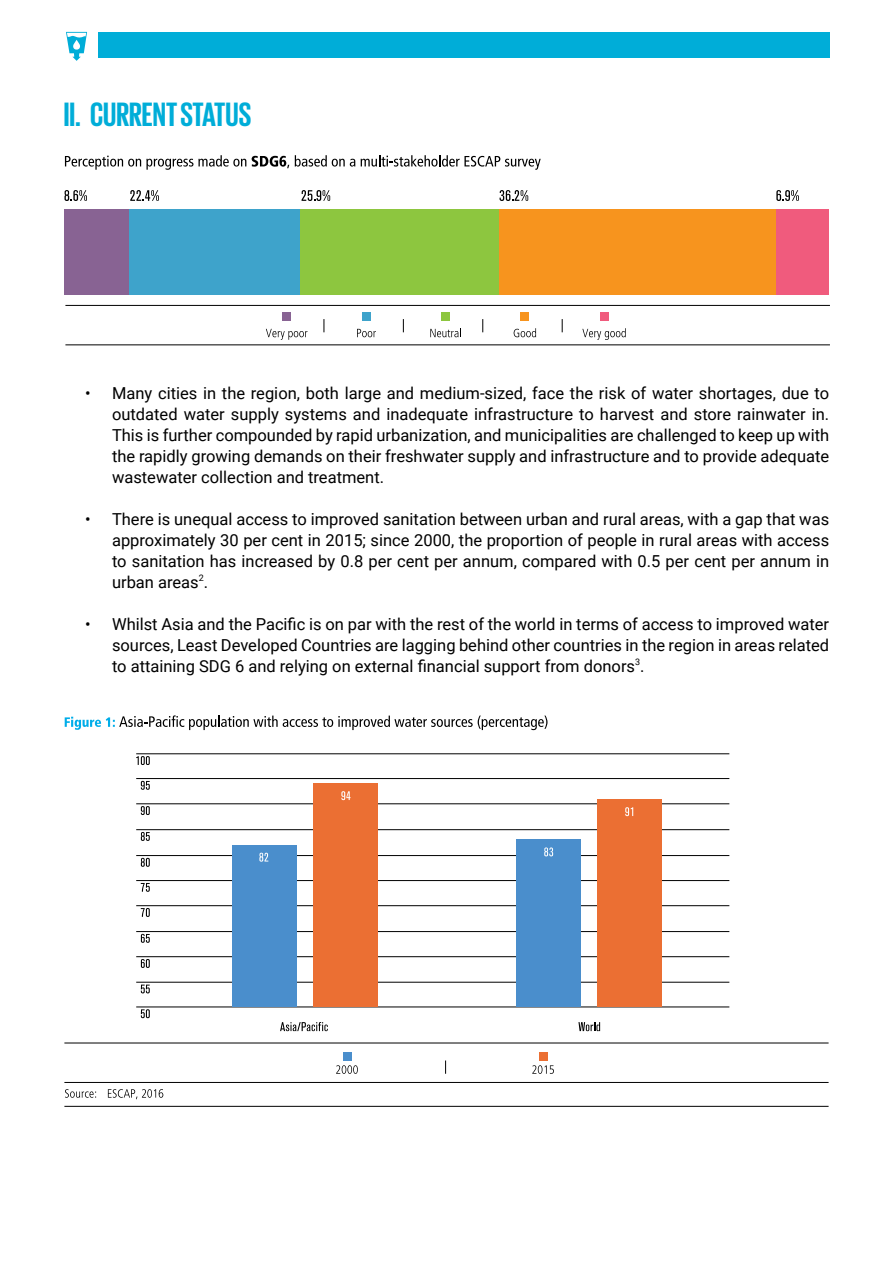
<style>
.page{position:relative;width:893px;height:1263px;background:#fff}
.page>*{position:absolute;margin:0;border:0;box-sizing:border-box;transform-origin:0 0}
.t1{font:700 34.5px "Giorgio Sans";color:#00add8}
.t2{font:16.5px/21px "Roboto";color:#000;text-align:justify}
.t3{font:9px "Roboto";color:#000}
</style>
<div class="page">
<div style="left:98px;top:32px;width:731px;height:25px;background:#00add8"></div>
<div style="left:64px;top:210px;width:66px;height:85px;background:#886393"></div>
<div style="left:130px;top:210px;width:171px;height:85px;background:#3ea3cb"></div>
<div style="left:301px;top:210px;width:198px;height:85px;background:#8dc63f"></div>
<div style="left:499px;top:210px;width:277px;height:85px;background:#f7941e"></div>
<div style="left:776px;top:210px;width:52px;height:85px;background:#f05b7d"></div>
<svg style="left:64px;top:190px;width:23px;height:11px"></svg>
<svg style="left:130px;top:190px;width:29px;height:11px"></svg>
<svg style="left:302px;top:190px;width:28px;height:11px"></svg>
<svg style="left:500px;top:190px;width:28px;height:11px"></svg>
<svg style="left:776px;top:190px;width:23px;height:11px"></svg>
<svg style="left:65px;top:155px;width:181px;height:15px"></svg>
<svg style="left:252px;top:156px;width:37px;height:12px"></svg>
<svg style="left:295px;top:155px;width:60px;height:12px"></svg>
<svg style="left:361px;top:155px;width:180px;height:15px"></svg>
<div style="left:282px;top:312px;width:9px;height:9px;background:#886393"></div>
<svg style="left:266px;top:329px;width:41px;height:11px"></svg>
<div style="left:362px;top:312px;width:8px;height:9px;background:#3ea3cb"></div>
<svg style="left:357px;top:329px;width:19px;height:8px"></svg>
<div style="left:441px;top:312px;width:9px;height:9px;background:#8dc63f"></div>
<svg style="left:430px;top:328px;width:31px;height:9px"></svg>
<div style="left:521px;top:312px;width:8px;height:9px;background:#f7941e"></div>
<svg style="left:514px;top:328px;width:22px;height:9px"></svg>
<div style="left:600px;top:312px;width:9px;height:9px;background:#f05b7d"></div>
<svg style="left:582px;top:328px;width:44px;height:12px"></svg>
<svg style="left:324px;top:319px;width:1px;height:13px"></svg>
<svg style="left:403px;top:319px;width:1px;height:13px"></svg>
<svg style="left:482px;top:319px;width:1px;height:13px"></svg>
<svg style="left:562px;top:319px;width:1px;height:13px"></svg>
<hr style="left:65px;top:305px;width:765px;height:1px;background:#000">
<hr style="left:65px;top:345px;width:765px;height:1px;background:#000">
<svg style="left:66px;top:32px;width:21px;height:29px"></svg>
<hr style="left:64px;top:1043px;width:765px;height:1px;background:#000">
<svg style="left:445px;top:1060px;width:1px;height:14px"></svg>
<div style="left:343px;top:1052px;width:8px;height:8px;background:#4a8ecc"></div>
<div style="left:540px;top:1052px;width:8px;height:8px;background:#eb6f33"></div>
<svg style="left:336px;top:1065px;width:22px;height:9px"></svg>
<svg style="left:532px;top:1065px;width:22px;height:9px"></svg>
<hr style="left:64px;top:1082px;width:765px;height:1px;background:#000">
<svg style="left:65px;top:1089px;width:31px;height:9px"></svg>
<svg style="left:108px;top:1089px;width:55px;height:10px"></svg>
<hr style="left:64px;top:1106px;width:765px;height:1px;background:#000">
<hr style="left:136px;top:1007px;width:593px;height:1px;background:#000">
<svg style="left:141px;top:1009px;width:9px;height:9px"></svg>
<hr style="left:136px;top:982px;width:593px;height:1px;background:#000">
<svg style="left:141px;top:984px;width:9px;height:9px"></svg>
<hr style="left:136px;top:956px;width:593px;height:1px;background:#000">
<svg style="left:141px;top:959px;width:9px;height:9px"></svg>
<hr style="left:136px;top:931px;width:593px;height:1px;background:#000">
<svg style="left:141px;top:934px;width:9px;height:9px"></svg>
<hr style="left:136px;top:905px;width:593px;height:1px;background:#000">
<svg style="left:141px;top:908px;width:9px;height:9px"></svg>
<hr style="left:136px;top:880px;width:593px;height:1px;background:#000">
<svg style="left:141px;top:883px;width:9px;height:9px"></svg>
<hr style="left:136px;top:855px;width:593px;height:1px;background:#000">
<svg style="left:141px;top:858px;width:9px;height:9px"></svg>
<hr style="left:136px;top:829px;width:593px;height:1px;background:#000">
<svg style="left:141px;top:832px;width:9px;height:9px"></svg>
<hr style="left:136px;top:803px;width:593px;height:1px;background:#000">
<svg style="left:141px;top:806px;width:9px;height:9px"></svg>
<hr style="left:136px;top:778px;width:593px;height:1px;background:#000">
<svg style="left:141px;top:781px;width:9px;height:9px"></svg>
<hr style="left:136px;top:753px;width:593px;height:1px;background:#000">
<svg style="left:136px;top:756px;width:14px;height:9px"></svg>
<svg style="left:280px;top:1022px;width:48px;height:9px"></svg>
<svg style="left:578px;top:1022px;width:22px;height:9px"></svg>
<div style="left:233px;top:845px;width:64px;height:162px;background:#4a8ecc"></div>
<div style="left:313px;top:783px;width:64px;height:224px;background:#eb6f33"></div>
<div style="left:516px;top:840px;width:64px;height:167px;background:#4a8ecc"></div>
<div style="left:597px;top:799px;width:64px;height:208px;background:#eb6f33"></div>
<svg style="left:65px;top:715px;width:482px;height:15px"></svg>
<svg style="left:259px;top:853px;width:9px;height:9px"></svg>
<svg style="left:341px;top:791px;width:9px;height:9px"></svg>
<svg style="left:544px;top:847px;width:9px;height:9px"></svg>
<svg style="left:625px;top:807px;width:8px;height:9px"></svg>
<h1 class="t1" style="left:64px;top:97px;width:189px">II. CURRENT STATUS</h1>
<p class="t2" style="left:112px;top:382px;width:719px;text-indent:-27px">• Many cities in the region, both large and medium-sized, face the risk of water shortages, due to outdated water supply systems and inadequate infrastructure to harvest and store rainwater in.<br>This is further compounded by rapid urbanization, and municipalities are challenged to keep up with the rapidly growing demands on their freshwater supply and infrastructure and to provide adequate wastewater collection and treatment.</p>
<p class="t2" style="left:112px;top:508px;width:719px;text-indent:-27px">• There is unequal access to improved sanitation between urban and rural areas, with a gap that was approximately 30 per cent in 2015; since 2000, the proportion of people in rural areas with access to sanitation has increased by 0.8 per cent per annum, compared with 0.5 per cent per annum in urban areas .</p>
<p class="t3" style="left:199px;top:571px;width:7px">2</p>
<p class="t2" style="left:112px;top:613px;width:719px;text-indent:-27px">• Whilst Asia and the Pacific is on par with the rest of the world in terms of access to improved water sources, Least Developed Countries are lagging behind other countries in the region in areas related to attaining SDG 6 and relying on external financial support from donors .</p>
<p class="t3" style="left:635px;top:655px;width:7px">3</p>
</div>
